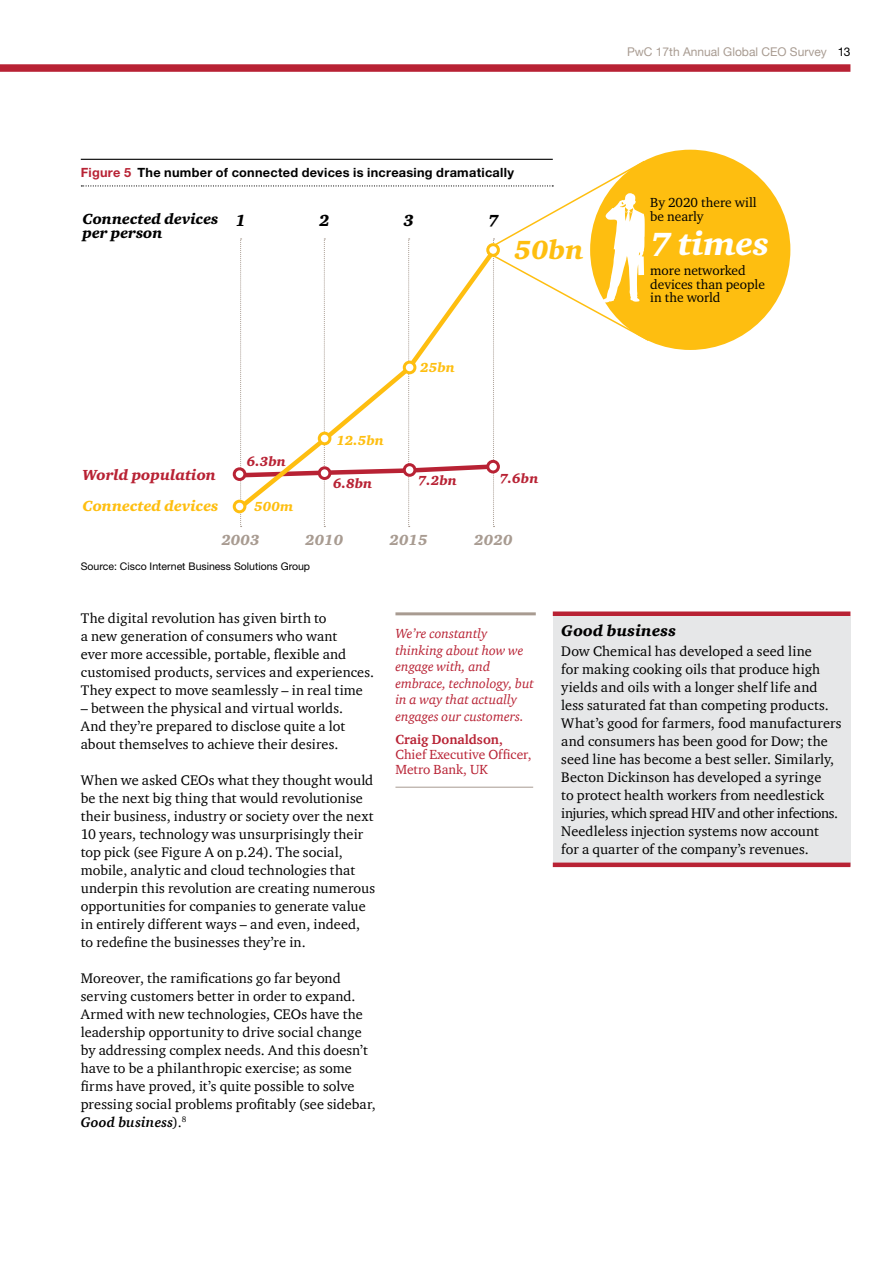
<style>
.page{position:relative;width:893px;height:1263px;background:#fff}
.page>*{position:absolute;margin:0;border:0;box-sizing:border-box;transform-origin:0 0}
.t1{font:italic 900 33px "ITC Charter Com";color:#fff}
.t2{font:italic 900 27px "ITC Charter Com";color:#febe10}
.t3{font:italic 900 16.5px "ITC Charter Com";color:#000}
.t4{font:italic 900 15.75px "ITC Charter Com";letter-spacing:.01em;color:#000}
.t5{font:italic 900 15px/13.5px "ITC Charter Com";color:#000}
.t6{font:italic 900 15px "ITC Charter Com";color:#febe10}
.t7{font:italic 900 15px "ITC Charter Com";color:#a89b91}
.t8{font:italic 900 15px "ITC Charter Com";color:#b82234}
.t9{font:14.25px/18px "ITC Charter Com";letter-spacing:.01em;color:#000}
.t10{font:italic 13.5px/16.5px "ITC Charter Com";color:#b82234}
.t11{font:13.5px/13.5px "ITC Charter Com";color:#000}
.t12{font:13.5px/15px "ITC Charter Com";color:#b82234}
.t13{font:italic 900 13.5px "ITC Charter Com";color:#b82234}
.t14{font:700 13.5px "ITC Charter Com";color:#b82234}
.t15{font:italic 900 13.5px "ITC Charter Com";color:#febe10}
.t16{font:700 12.75px "Helvetica Neue";letter-spacing:.02em;color:#000}
.t17{font:12px "Helvetica Neue";color:#a89b91}
.t18{font:12px "Helvetica Neue";color:#000}
.t19{font:10.5px "Helvetica Neue";color:#000}
.s1{color:#b82234}
.s2{font-weight:700;font-style:italic}
</style>
<div class="page">
<div style="left:592px;top:151px;width:197px;height:197px;background:#febe10;border-radius:50%"></div>
<div style="left:0;top:64px;width:850px;height:8px;background:#b82234"></div>
<svg style="left:81px;top:159px;width:569px;height:368px"></svg>
<div style="left:553px;top:616px;width:297px;height:249px;background:#e6e7e8"></div>
<div style="left:553px;top:611px;width:297px;height:5px;background:#b82234"></div>
<div style="left:553px;top:862px;width:297px;height:5px;background:#b82234"></div>
<hr style="left:395px;top:787px;width:138px;height:1px;background:#a89b91">
<hr style="left:395px;top:612px;width:141px;height:3px;background:#a89b91">
<p class="t16" style="left:81px;top:164px;width:435px"><span class="s1">Figure 5</span> The number of connected devices is increasing dramatically</p>
<p class="t5" style="left:82px;top:212px;width:138px">Connected devices per person</p>
<p class="t3" style="left:235px;top:210px;width:12px">1</p>
<p class="t3" style="left:403px;top:210px;width:12px">3</p>
<p class="t3" style="left:319px;top:210px;width:12px">2</p>
<p class="t3" style="left:488px;top:210px;width:12px">7</p>
<h2 class="t2" style="left:514px;top:234px;width:71px">50bn</h2>
<p class="t8" style="left:82px;top:466px;width:135px">World population</p>
<p class="t6" style="left:82px;top:497px;width:138px">Connected devices</p>
<p class="t13" style="left:247px;top:453px;width:41px">6.3bn</p>
<p class="t15" style="left:254px;top:498px;width:41px">500m</p>
<p class="t15" style="left:336px;top:432px;width:49px">12.5bn</p>
<p class="t13" style="left:333px;top:475px;width:41px">6.8bn</p>
<p class="t15" style="left:420px;top:360px;width:36px">25bn</p>
<p class="t13" style="left:418px;top:472px;width:41px">7.2bn</p>
<p class="t13" style="left:499px;top:470px;width:41px">7.6bn</p>
<p class="t7" style="left:221px;top:531px;width:40px">2003</p>
<p class="t7" style="left:305px;top:531px;width:40px">2010</p>
<p class="t7" style="left:389px;top:531px;width:40px">2015</p>
<p class="t7" style="left:474px;top:531px;width:40px">2020</p>
<p class="t19" style="left:81px;top:560px;width:231px">Source: Cisco Internet Business Solutions Group</p>
<p class="t17" style="left:627px;top:44px;width:201px">PwC 17th Annual Global CEO Survey</p>
<p class="t18" style="left:838px;top:44px;width:14px">13</p>
<p class="t11" style="left:650px;top:195px;width:108px;line-height:14.1px">By 2020 there will be nearly</p>
<h1 class="t1" style="left:650px;top:224px;width:120px">7 times</h1>
<p class="t11" style="left:650px;top:263px;width:116px">more networked devices than people in the world</p>
<p class="t9" style="left:81px;top:609px;width:295px">The digital revolution has given birth to<br>a new generation of consumers who want<br>ever more accessible, portable, flexible and customised products, services and experiences.<br>They expect to move seamlessly – in real time</p>
<p class="t9" style="left:81px;top:699px;width:266px">– between the physical and virtual worlds.<br>And they’re prepared to disclose quite a lot about themselves to achieve their desires.</p>
<p class="t9" style="left:81px;top:771px;width:296px">When we asked CEOs what they thought would be the next big thing that would revolutionise their business, industry or society over the next 10 years, technology was unsurprisingly their top pick (see Figure A on p.24). The social, mobile, analytic and cloud technologies that underpin this revolution are creating numerous opportunities for companies to generate value in entirely different ways – and even, indeed, to redefine the businesses they’re in.</p>
<p class="t9" style="left:81px;top:969px;width:297px">Moreover, the ramifications go far beyond serving customers better in order to expand.<br>Armed with new technologies, CEOs have the leadership opportunity to drive social change by addressing complex needs. And this doesn’t have to be a philanthropic exercise; as some firms have proved, it’s quite possible to solve pressing social problems profitably (see sidebar, <span class="s2">Good business</span>).<sup>8</sup></p>
<p class="t10" style="left:395px;top:625px;width:140px">We’re constantly thinking about how we engage with, and embrace, technology, but in a way that actually engages our customers.</p>
<p class="t14" style="left:395px;top:731px;width:109px">Craig Donaldson,</p>
<p class="t12" style="left:395px;top:747px;width:138px">Chief Executive Officer,<br>Metro Bank, UK</p>
<p class="t4" style="left:561px;top:621px;width:116px">Good business</p>
<p class="t9" style="left:561px;top:641px;width:282px">Dow Chemical has developed a seed line<br>for making cooking oils that produce high yields and oils with a longer shelf life and less saturated fat than competing products.<br>What’s good for farmers, food manufacturers and consumers has been good for Dow; the seed line has become a best seller. Similarly, Becton Dickinson has developed a syringe<br>to protect health workers from needlestick injuries, which spread HIV and other infections.<br>Needleless injection systems now account<br>for a quarter of the company’s revenues.</p>
</div>
